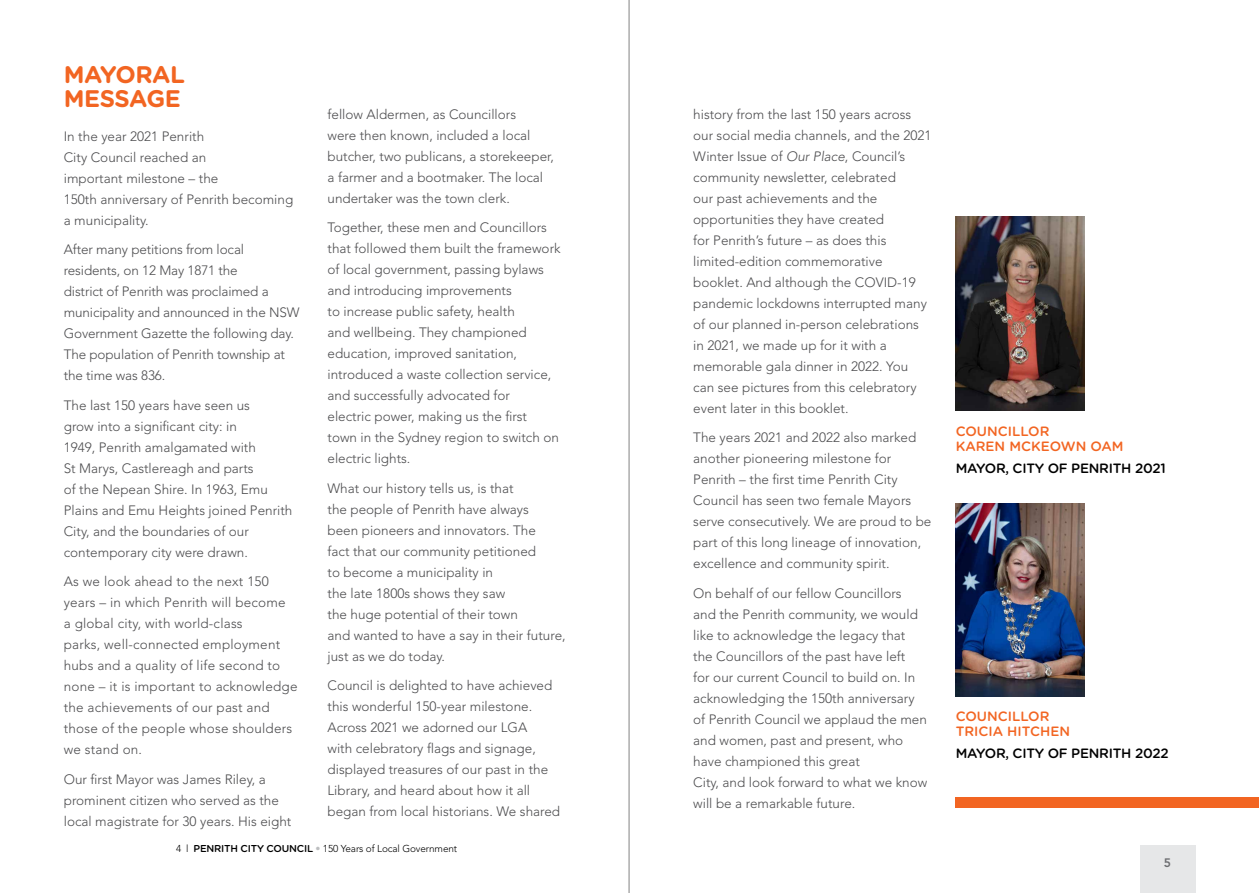
<style>
.page{position:relative;width:1259px;height:893px;background:#fff}
.page>*{position:absolute;margin:0;border:0;box-sizing:border-box;transform-origin:0 0}
.t1{font:700 24px/24px "Gotham Rounded";letter-spacing:-.02em;color:#f26522}
.t2{font:300 13.5px/21px "Avenir LT Std";color:#4d4d4f}
.Body_9pt{font:500 13.5px/15px "Gotham Rounded";color:#f26522}
.Body_9pt-2{font:500 13.5px "Gotham Rounded";letter-spacing:-.02em;color:#000}
.t3{font:800 12.15px "Avenir LT Std";color:#6d6e71}
.t4{font:300 10.05px "Avenir LT Std";letter-spacing:-.01em;color:#000}
.s1{font-family:"Gotham Rounded";font-weight:500}
.s2{color:#bcbec0}
.s3{font-style:italic}
</style>
<div class="page">
<div style="left:1140px;top:845px;width:55px;height:48px;background:#e6e7e8"></div>
<hr style="left:628px;top:0;width:1px;height:893px;background:#000101">
<img style="left:955px;top:217px;width:129px;height:193px">
<div style="left:955px;top:797px;width:304px;height:10px;background:#f26522"></div>
<img style="left:955px;top:503px;width:129px;height:193px">
<p class="t1" style="left:64px;top:61px;width:123px">MAYORAL<br>MESSAGE</p>
<p class="t2" style="left:64px;top:126px;width:231px">In the year 2021 Penrith<br>City Council reached an<br>important milestone – the<br>150th anniversary of Penrith becoming a municipality.</p>
<p class="t2" style="left:64px;top:239px;width:237px">After many petitions from local residents, on 12 May 1871 the<br>district of Penrith was proclaimed a municipality and announced in the NSW<br>Government Gazette the following day.<br>The population of Penrith township at the time was 836.</p>
<p class="t2" style="left:64px;top:395px;width:230px">The last 150 years have seen us<br>grow into a significant city: in<br>1949, Penrith amalgamated with<br>St Marys, Castlereagh and parts<br>of the Nepean Shire. In 1963, Emu<br>Plains and Emu Heights joined Penrith<br>City, and the boundaries of our contemporary city were drawn.</p>
<p class="t2" style="left:64px;top:571px;width:235px">As we look ahead to the next 150 years – in which Penrith will become<br>a global city, with world-class<br>parks, well-connected employment hubs and a quality of life second to none – it is important to acknowledge the achievements of our past and those of the people whose shoulders we stand on.</p>
<p class="t2" style="left:64px;top:769px;width:229px">Our first Mayor was James Riley, a prominent citizen who served as the local magistrate for 30 years. His eight</p>
<p class="t2" style="left:327px;top:104px;width:228px">fellow Aldermen, as Councillors<br>were then known, included a local butcher, two publicans, a storekeeper, a farmer and a bootmaker. The local undertaker was the town clerk.</p>
<p class="t2" style="left:327px;top:217px;width:235px">Together, these men and Councillors that followed them built the framework of local government, passing bylaws and introducing improvements<br>to increase public safety, health<br>and wellbeing. They championed education, improved sanitation, introduced a waste collection service, and successfully advocated for<br>electric power, making us the first<br>town in the Sydney region to switch on electric lights.</p>
<p class="t2" style="left:327px;top:478px;width:240px">What our history tells us, is that<br>the people of Penrith have always<br>been pioneers and innovators. The<br>fact that our community petitioned<br>to become a municipality in<br>the late 1800s shows they saw<br>the huge potential of their town<br>and wanted to have a say in their future, just as we do today.</p>
<p class="t2" style="left:327px;top:675px;width:234px">Council is delighted to have achieved this wonderful 150-year milestone.<br>Across 2021 we adorned our LGA<br>with celebratory flags and signage, displayed treasures of our past in the Library, and heard about how it all began from local historians. We shared</p>
<p class="t4" style="left:176px;top:843px;width:283px">4 l <span class="s1">PENRITH CITY COUNCIL</span> <span class="s2">•</span> 150 Years of Local Government</p>
<p class="t2" style="left:693px;top:104px;width:240px">history from the last 150 years across our social media channels, and the 2021<br>Winter Issue of <span class="s3">Our Place</span>, Council’s community newsletter, celebrated<br>our past achievements and the opportunities they have created<br>for Penrith’s future – as does this limited-edition commemorative booklet. And although the COVID-19 pandemic lockdowns interrupted many of our planned in-person celebrations in 2021, we made up for it with a memorable gala dinner in 2022. You can see pictures from this celebratory event later in this booklet.</p>
<p class="t2" style="left:693px;top:427px;width:240px">The years 2021 and 2022 also marked another pioneering milestone for Penrith – the first time Penrith City Council has seen two female Mayors serve consecutively. We are proud to be part of this long lineage of innovation, excellence and community spirit.</p>
<p class="t2" style="left:693px;top:583px;width:235px">On behalf of our fellow Councillors and the Penrith community, we would like to acknowledge the legacy that the Councillors of the past have left<br>for our current Council to build on. In acknowledging the 150th anniversary of Penrith Council we applaud the men and women, past and present, who have championed this great<br>City, and look forward to what we know will be a remarkable future.</p>
<p class="Body_9pt" style="left:955px;top:423px;width:169px">COUNCILLOR<br>KAREN MCKEOWN OAM</p>
<p class="Body_9pt-2" style="left:955px;top:458px;width:211px">MAYOR, CITY OF PENRITH 2021</p>
<p class="Body_9pt" style="left:955px;top:708px;width:116px">COUNCILLOR<br>TRICIA HITCHEN</p>
<p class="Body_9pt-2" style="left:955px;top:743px;width:214px">MAYOR, CITY OF PENRITH 2022</p>
<p class="t3" style="left:1164px;top:856px;width:9px">5</p>
</div>
